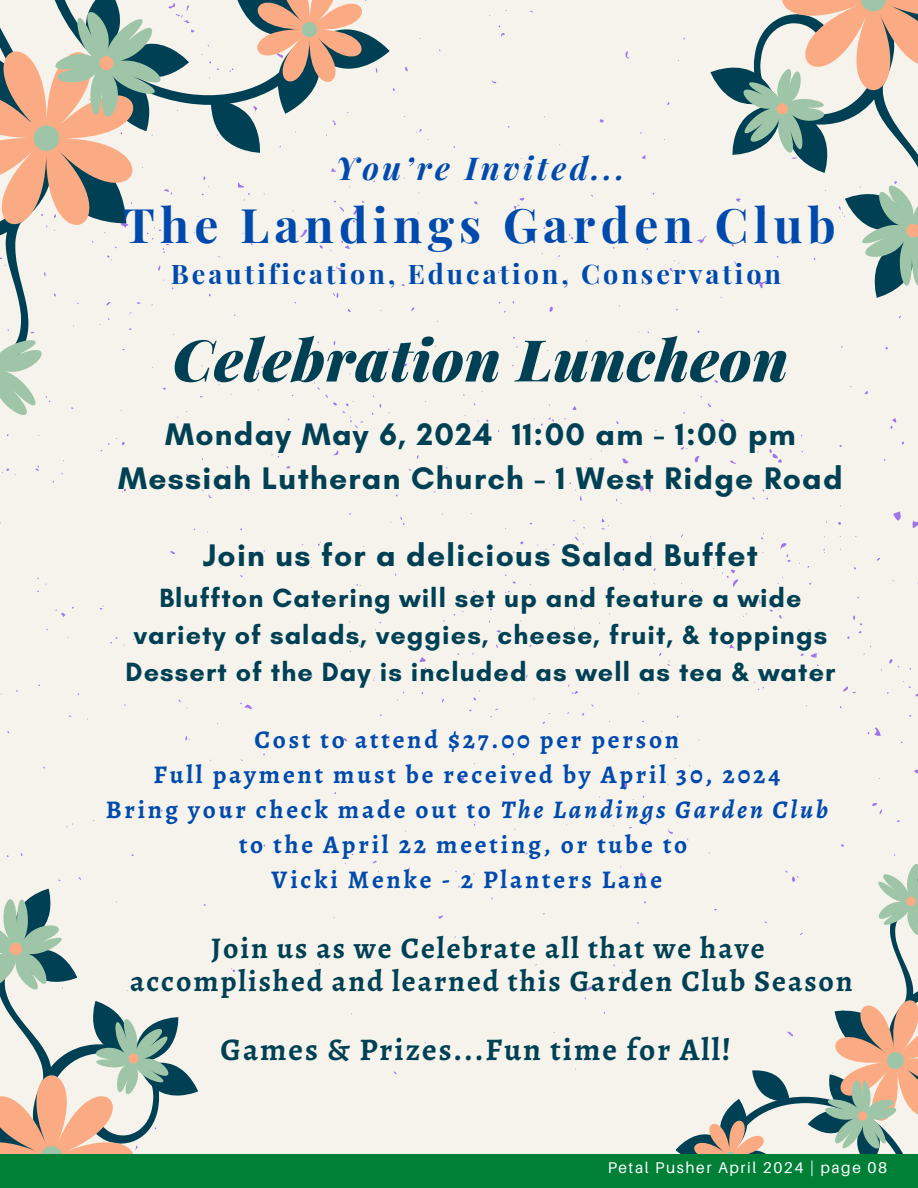
<style>
.page{position:relative;width:918px;height:1188px;background:#fff}
.page>*{position:absolute;margin:0;border:0;box-sizing:border-box;transform-origin:0 0}
.t1{font:italic 900 57.6px "Playfair Display";letter-spacing:.015em;color:#004054}
.t2{font:700 47.7px "Playfair Display";letter-spacing:.11em;color:#004aad}
.t3{font:700 31.8px/43.8px "Glacial Indifference";letter-spacing:.04em;color:#004054;text-align:center}
.t4{font:700 31.5px "Alegreya";letter-spacing:.065em;color:#004054}
.t5{font:italic 700 31.5px "Playfair Display";letter-spacing:.11em;color:#004aad}
.t6{font:700 30px/33.8px "Alegreya";letter-spacing:.065em;color:#004054;text-align:center}
.t7{font:700 27px "Playfair Display";letter-spacing:.11em;color:#004aad}
.t8{font:700 26.85px/37.2px "Glacial Indifference";letter-spacing:.04em;color:#004054;text-align:center}
.t9{font:700 25.5px/34.8px "Alegreya";letter-spacing:.11em;color:#004aad;text-align:center}
.t10{font:15.6px "Aileron";letter-spacing:.1em;color:#fff}
.s1{font-style:italic}
</style>
<div class="page">
<div style="left:0;top:0;width:918px;height:1154px;background:#f5f3eb"></div>
<svg style="left:0;top:0;width:390px;height:451px;background:#e0dcd2"></svg>
<svg style="left:675px;top:844px;width:243px;height:310px;background:#e1dfd5"></svg>
<svg style="left:0;top:889px;width:216px;height:265px;background:#d1d3c8"></svg>
<svg style="left:691px;top:0;width:227px;height:298px;background:#d2d3c9"></svg>
<div style="left:0;top:1154px;width:918px;height:34px;background:#008037"></div>
<p class="t5" style="left:336px;top:146px;width:291px">You’re Invited...</p>
<h2 class="t2" style="left:123px;top:191px;width:714px">The Landings Garden Club</h2>
<p class="t7" style="left:171px;top:255px;width:612px">Beautification, Education, Conservation</p>
<h1 class="t1" style="left:173px;top:319px;width:617px">Celebration Luncheon</h1>
<p class="t3" style="left:118px;top:412px;width:726px">Monday May 6, 2024 11:00 am - 1:00 pm<br>Messiah Lutheran Church - 1 West Ridge Road</p>
<p class="t3" style="left:203px;top:533px;width:557px">Join us for a delicious Salad Buffet</p>
<p class="t8" style="left:126px;top:579px;width:711px">Bluffton Catering will set up and feature a wide variety of salads, veggies, cheese, fruit, &amp; toppings<br>Dessert of the Day is included as well as tea &amp; water</p>
<p class="t9" style="left:106px;top:722px;width:724px">Cost to attend $27.00 per person<br>Full payment must be received by April 30, 2024<br>Bring your check made out to <span class="s1">The Landings Garden Club </span>to the April 22 meeting, or tube to<br>Vicki Menke - 2 Planters Lane</p>
<p class="t6" style="left:130px;top:931px;width:724px">Join us as we Celebrate all that we have accomplished and learned this Garden Club Season</p>
<p class="t4" style="left:221px;top:1028px;width:512px">Games &amp; Prizes...Fun time for All!</p>
<p class="t10" style="left:608px;top:1157px;width:281px">Petal Pusher April 2024 | page 08</p>
</div>
